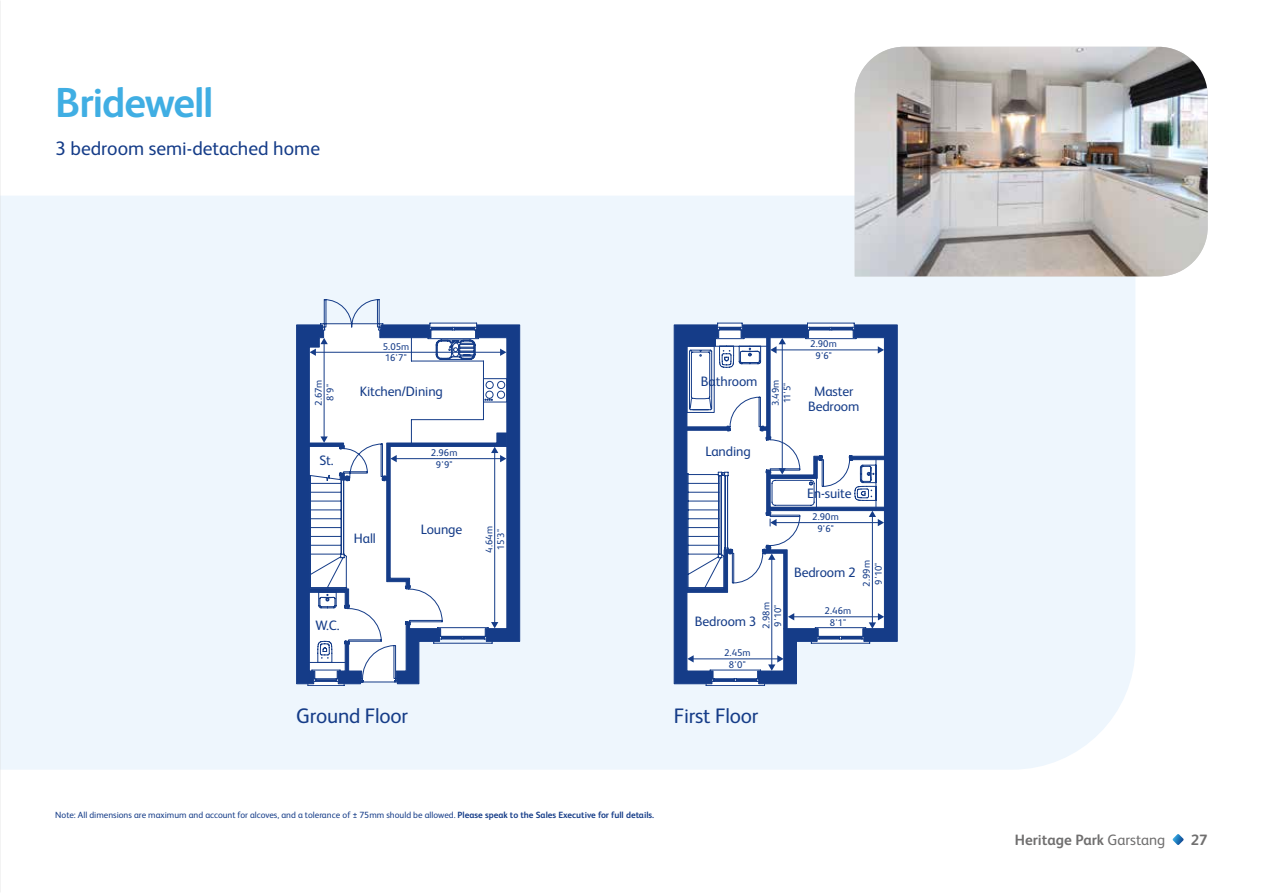
<style>
.page{position:relative;width:1263px;height:893px;background:#fff}
.page>*{position:absolute;margin:0;border:0;box-sizing:border-box;transform-origin:0 0}
.t1{font:700 42px "FS Albert";letter-spacing:-.03em;color:#40aee3}
.t2{font:21px "FS Albert";letter-spacing:-.01em;color:#153c88}
.t3{font:19.5px "FS Albert";color:#153c88}
.t4{font:700 15px "FS Albert";color:#706f6f}
.t5{font:13.65px/15.6px "FS Albert";letter-spacing:-.01em;color:#153c88;text-align:center}
.t6{font:9.75px/11.7px "FS Albert";letter-spacing:.01em;color:#153c88;text-align:center}
.t7{font:9px "FS Albert";color:#153c88}
.s1{font-weight:700}
.s2{font-weight:400}
</style>
<div class="page">
<svg style="left:1172px;top:834px;width:12px;height:11px"></svg>
<div style="left:1px;top:196px;width:1134px;height:574px;background:#eef6fd"></div>
<img style="left:0;top:0;width:1px;height:893px">
<svg style="left:307px;top:299px;width:563px;height:387px;background:#e9f1fa"></svg>
<svg style="left:362px;top:346px;width:312px;height:317px;background:#eef5fc"></svg>
<hr style="left:315px;top:352px;width:186px;height:1px;background:#153c88">
<svg style="left:296px;top:324px;width:66px;height:360px"></svg>
<svg style="left:379px;top:324px;width:141px;height:360px"></svg>
<svg style="left:674px;top:324px;width:224px;height:360px"></svg>
<img style="left:855px;top:47px;width:353px;height:229px">
<h1 class="t1" style="left:55px;top:74px;width:160px">Bridewell</h1>
<h3 class="t3" style="left:55px;top:136px;width:266px">3 bedroom semi-detached home</h3>
<p class="t6" style="left:312px;top:406px;width:28px;rotate:-90deg">2.67m<br>8'9"</p>
<h3 class="t5" style="left:319px;top:452px;width:16px">St.</h3>
<p class="t6" style="left:383px;top:340px;width:28px;text-align:left">5.05m<br>16'7"</p>
<h3 class="t5" style="left:360px;top:382px;width:85px">Kitchen/Dining</h3>
<p class="t6" style="left:431px;top:446px;width:28px">2.96m<br>9'9"</p>
<h3 class="t5" style="left:354px;top:529px;width:23px">Hall</h3>
<h3 class="t5" style="left:421px;top:521px;width:43px">Lounge</h3>
<p class="t6" style="left:483px;top:553px;width:28px;text-align:left;rotate:-90deg">4.64m<br>15'3"</p>
<h3 class="t5" style="left:316px;top:617px;width:25px">W.C.</h3>
<h3 class="t5" style="left:701px;top:373px;width:58px">Bathroom</h3>
<h3 class="t5" style="left:705px;top:442px;width:47px">Landing</h3>
<p class="t6" style="left:769px;top:406px;width:28px;text-align:left;rotate:-90deg">3.49m<br>11'5"</p>
<p class="t6" style="left:810px;top:337px;width:28px">2.90m<br>9'6"</p>
<h3 class="t5" style="left:808px;top:382px;width:53px">Master<br>Bedroom</h3>
<h3 class="t5" style="left:807px;top:485px;width:46px">En-suite</h3>
<p class="t6" style="left:812px;top:510px;width:28px">2.90m<br>9'6"</p>
<h3 class="t5" style="left:794px;top:563px;width:63px">Bedroom 2</h3>
<p class="t6" style="left:860px;top:587px;width:28px;text-align:left;rotate:-90deg">2.99m<br>9'10"</p>
<p class="t6" style="left:760px;top:629px;width:28px;text-align:left;rotate:-90deg">2.98m<br>9'10"</p>
<h3 class="t5" style="left:695px;top:613px;width:63px">Bedroom 3</h3>
<p class="t6" style="left:724px;top:646px;width:28px">2.45m<br>8'0"</p>
<p class="t6" style="left:825px;top:604px;width:28px">2.46m<br>8'1"</p>
<h2 class="t2" style="left:296px;top:702px;width:113px">Ground Floor</h2>
<h2 class="t2" style="left:674px;top:702px;width:86px">First Floor</h2>
<p class="t7" style="left:55px;top:809px;width:600px">Note: All dimensions are maximum and account for alcoves, and a tolerance of ± 75mm should be allowed. <span class="s1">Please speak to the Sales Executive for full details.</span></p>
<h3 class="t4" style="left:1015px;top:830px;width:152px">Heritage Park <span class="s2">Garstang</span></h3>
<h3 class="t4" style="left:1191px;top:830px;width:18px">27</h3>
</div>
